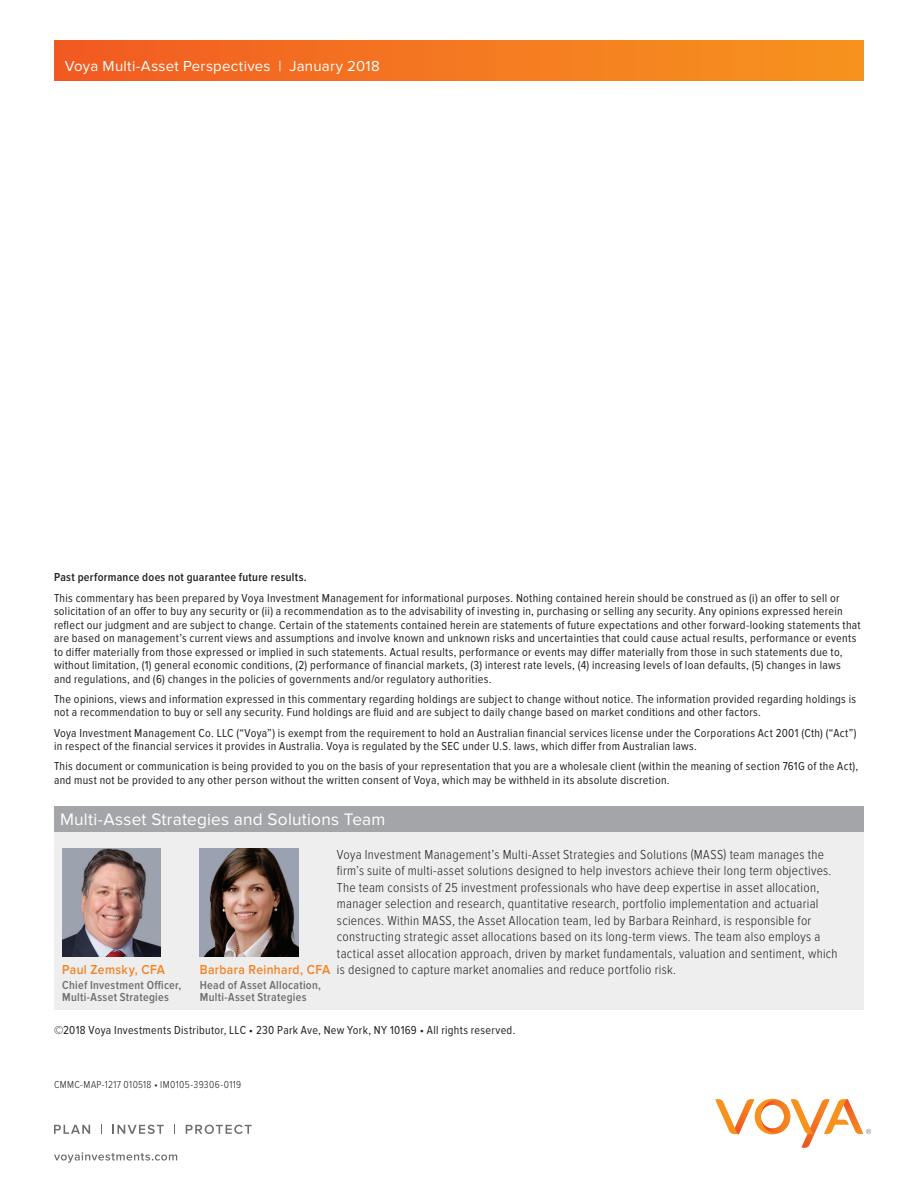
<style>
.page{position:relative;width:918px;height:1188px;background:#fff}
.page>*{position:absolute;margin:0;border:0;box-sizing:border-box;transform-origin:0 0}
.t1{font:17.25px "Proxima Nova";letter-spacing:.01em;color:#fff}
.t2{font:15px "Proxima Nova";letter-spacing:.015em;color:#fff}
.t3{font:300 13.5px/16.5px "Proxima Nova Cond";letter-spacing:.02em;color:#231f20}
.t4{font:600 13.5px "Proxima Nova";letter-spacing:.03em;color:#f58220;scale:.9 1}
.t5{font:12px/13.5px "Proxima Nova Cond";letter-spacing:.025em;color:#231f20}
.t6{font:600 12px/12px "Proxima Nova Cond";letter-spacing:.025em;color:#6c6d70}
.t7{font:600 12px "Proxima Nova Cond";letter-spacing:.025em;color:#231f20}
.t8{font:300 10.5px "Proxima Nova Cond";letter-spacing:.035em;color:#231f20}
</style>
<div class="page">
<div style="left:54px;top:40px;width:810px;height:41px;background:linear-gradient(to right,#f25b22,#f6941f)"></div>
<svg style="left:715px;top:1098px;width:156px;height:50px"></svg>
<svg style="left:54px;top:1152px;width:123px;height:11px"></svg>
<svg style="left:54px;top:1125px;width:36px;height:9px"></svg>
<svg style="left:113px;top:1125px;width:51px;height:9px"></svg>
<svg style="left:186px;top:1125px;width:66px;height:9px"></svg>
<div style="left:54px;top:806px;width:810px;height:27px;background:#a4a5a9"></div>
<div style="left:54px;top:833px;width:810px;height:177px;background:#eeeeef"></div>
<img style="left:62px;top:848px;width:98px;height:108px">
<img style="left:200px;top:848px;width:98px;height:108px">
<p class="t2" style="left:65px;top:58px;width:317px">Voya Multi-Asset Perspectives | January 2018</p>
<p class="t7" style="left:54px;top:571px;width:254px">Past performance does not guarantee future results.</p>
<p class="t5" style="left:54px;top:591px;width:808px">This commentary has been prepared by Voya Investment Management for informational purposes. Nothing contained herein should be construed as (i) an offer to sell or solicitation of an offer to buy any security or (ii) a recommendation as to the advisability of investing in, purchasing or selling any security. Any opinions expressed herein reflect our judgment and are subject to change. Certain of the statements contained herein are statements of future expectations and other forward-looking statements that are based on management’s current views and assumptions and involve known and unknown risks and uncertainties that could cause actual results, performance or events to differ materially from those expressed or implied in such statements. Actual results, performance or events may differ materially from those in such statements due to, without limitation, (1) general economic conditions, (2) performance of financial markets, (3) interest rate levels, (4) increasing levels of loan defaults, (5) changes in laws and regulations, and (6) changes in the policies of governments and/or regulatory authorities.</p>
<p class="t5" style="left:54px;top:692px;width:804px">The opinions, views and information expressed in this commentary regarding holdings are subject to change without notice. The information provided regarding holdings is not a recommendation to buy or sell any security. Fund holdings are fluid and are subject to daily change based on market conditions and other factors.</p>
<p class="t5" style="left:54px;top:726px;width:804px">Voya Investment Management Co. LLC (“Voya”) is exempt from the requirement to hold an Australian financial services license under the Corporations Act 2001 (Cth) (“Act”) in respect of the financial services it provides in Australia. Voya is regulated by the SEC under U.S. laws, which differ from Australian laws.</p>
<p class="t5" style="left:54px;top:760px;width:806px">This document or communication is being provided to you on the basis of your representation that you are a wholesale client (within the meaning of section 761G of the Act), and must not be provided to any other person without the written consent of Voya, which may be withheld in its absolute discretion.</p>
<h1 class="t1" style="left:60px;top:809px;width:327px">Multi-Asset Strategies and Solutions Team</h1>
<p class="t3" style="left:337px;top:846px;width:502px">Voya Investment Management’s Multi-Asset Strategies and Solutions (MASS) team manages the firm’s suite of multi-asset solutions designed to help investors achieve their long term objectives.<br>The team consists of 25 investment professionals who have deep expertise in asset allocation, manager selection and research, quantitative research, portfolio implementation and actuarial sciences. Within MASS, the Asset Allocation team, led by Barbara Reinhard, is responsible for constructing strategic asset allocations based on its long-term views. The team also employs a tactical asset allocation approach, driven by market fundamentals, valuation and sentiment, which</p>
<p class="t4" style="left:62px;top:962px;width:116px">Paul Zemsky, CFA</p>
<p class="t3" style="left:337px;top:962px;width:341px">is designed to capture market anomalies and reduce portfolio risk.</p>
<p class="t6" style="left:62px;top:979px;width:121px">Chief Investment Officer,<br>Multi-Asset Strategies</p>
<p class="t4" style="left:200px;top:962px;width:147px">Barbara Reinhard, CFA</p>
<p class="t6" style="left:200px;top:979px;width:123px">Head of Asset Allocation,<br>Multi-Asset Strategies</p>
<p class="t5" style="left:54px;top:1024px;width:463px">©2018 Voya Investments Distributor, LLC • 230 Park Ave, New York, NY 10169 • All rights reserved.</p>
<p class="t8" style="left:54px;top:1079px;width:189px">CMMC-MAP-1217 010518 • IM0105-39306-0119</p>
</div>
